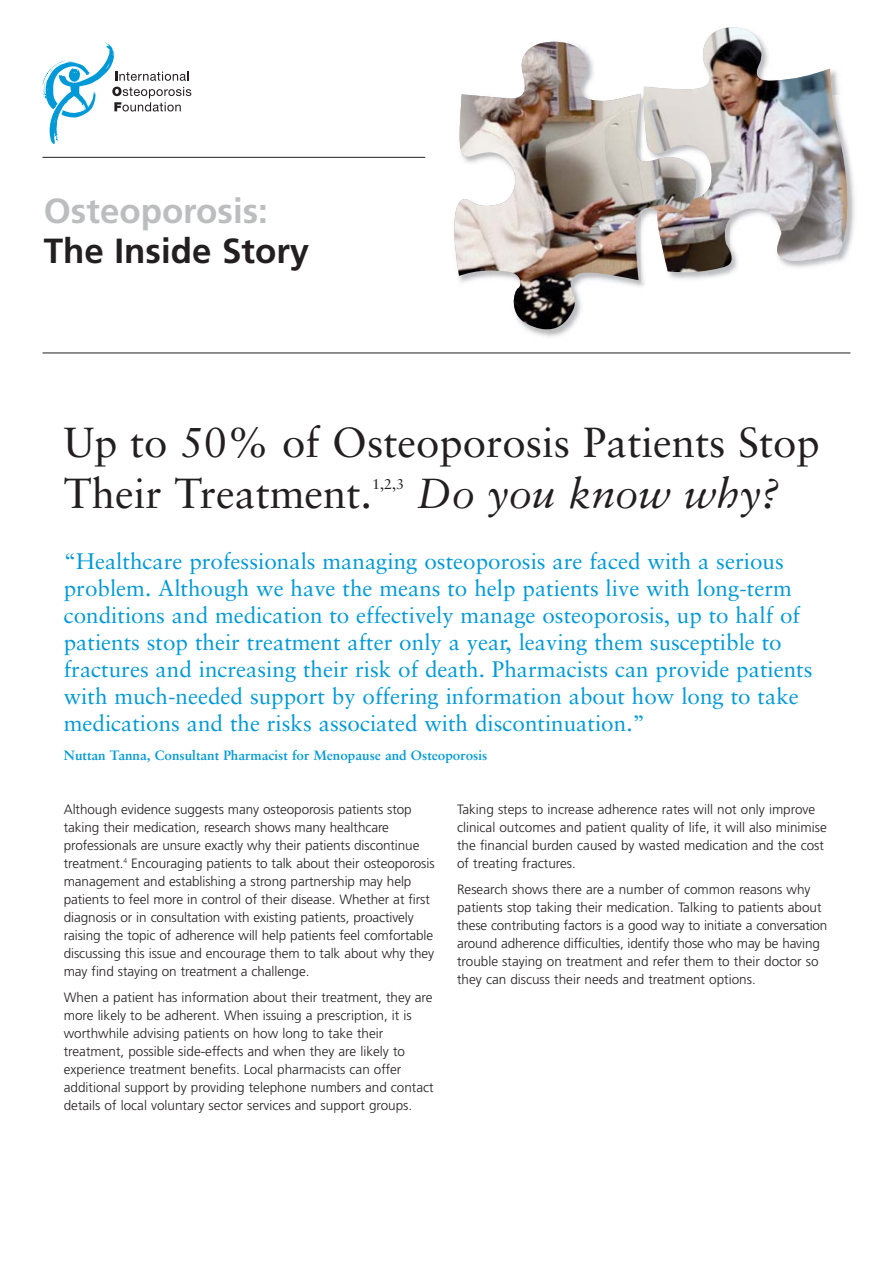
<style>
.page{position:relative;width:893px;height:1263px;background:#fff}
.page>*{position:absolute;margin:0;border:0;box-sizing:border-box;transform-origin:0 0}
.t1{font:42px/50.6px "Sabon";color:#231f20}
.t2{font:italic 42px "Sabon";color:#231f20}
.t3{font:700 34.95px "Frutiger";color:#231f20}
.t4{font:700 34.95px "Frutiger";color:#bbbdbf}
.t5{font:22.5px/27px "Sabon";color:#0099d8}
.t6{font:14.25px "Sabon";color:#231f20}
.t7{font:300 13.5px/18px "Frutiger";color:#231f20}
.t8{font:700 13.5px "Sabon";color:#0099d8}
</style>
<div class="page">
<hr style="left:43px;top:157px;width:382px;height:1px;background:#231f20">
<hr style="left:43px;top:353px;width:807px;height:1px;background:#231f20">
<img style="left:697px;top:27px;width:158px;height:248px">
<img style="left:454px;top:42px;width:243px;height:291px">
<svg style="left:43px;top:43px;width:148px;height:101px"></svg>
<h2 class="t4" style="left:44px;top:197px;width:226px">Osteoporosis:</h2>
<h2 class="t3" style="left:44px;top:237px;width:267px">The Inside Story</h2>
<h1 class="t1" style="left:64px;top:421px;width:758px">Up to 50% of Osteoporosis Patients Stop<br>Their Treatment.</h1>
<p class="t6" style="left:372px;top:478px;width:33px">1,2,3</p>
<h1 class="t2" style="left:417px;top:476px;width:364px">Do you know why?</h1>
<p class="t5" style="left:64px;top:549px;width:750px">“Healthcare professionals managing osteoporosis are faced with a serious problem. Although we have the means to help patients live with long-term conditions and medication to effectively manage osteoporosis, up to half of patients stop their treatment after only a year, leaving them susceptible to fractures and increasing their risk of death. Pharmacists can provide patients with much-needed support by offering information about how long to take medications and the risks associated with discontinuation.”</p>
<p class="t8" style="left:64px;top:750px;width:425px">Nuttan Tanna, Consultant Pharmacist for Menopause and Osteoporosis</p>
<p class="t7" style="left:64px;top:801px;width:372px">Although evidence suggests many osteoporosis patients stop taking their medication, research shows many healthcare professionals are unsure exactly why their patients discontinue treatment.<sup>4</sup> Encouraging patients to talk about their osteoporosis management and establishing a strong partnership may help patients to feel more in control of their disease. Whether at first diagnosis or in consultation with existing patients, proactively raising the topic of adherence will help patients feel comfortable discussing this issue and encourage them to talk about why they may find staying on treatment a challenge.</p>
<p class="t7" style="left:64px;top:990px;width:371px">When a patient has information about their treatment, they are more likely to be adherent. When issuing a prescription, it is worthwhile advising patients on how long to take their treatment, possible side-effects and when they are likely to experience treatment benefits. Local pharmacists can offer additional support by providing telephone numbers and contact details of local voluntary sector services and support groups.</p>
<p class="t7" style="left:457px;top:801px;width:371px">Taking steps to increase adherence rates will not only improve clinical outcomes and patient quality of life, it will also minimise the financial burden caused by wasted medication and the cost of treating fractures.</p>
<p class="t7" style="left:457px;top:882px;width:372px">Research shows there are a number of common reasons why patients stop taking their medication. Talking to patients about these contributing factors is a good way to initiate a conversation around adherence difficulties, identify those who may be having trouble staying on treatment and refer them to their doctor so they can discuss their needs and treatment options.</p>
</div>
